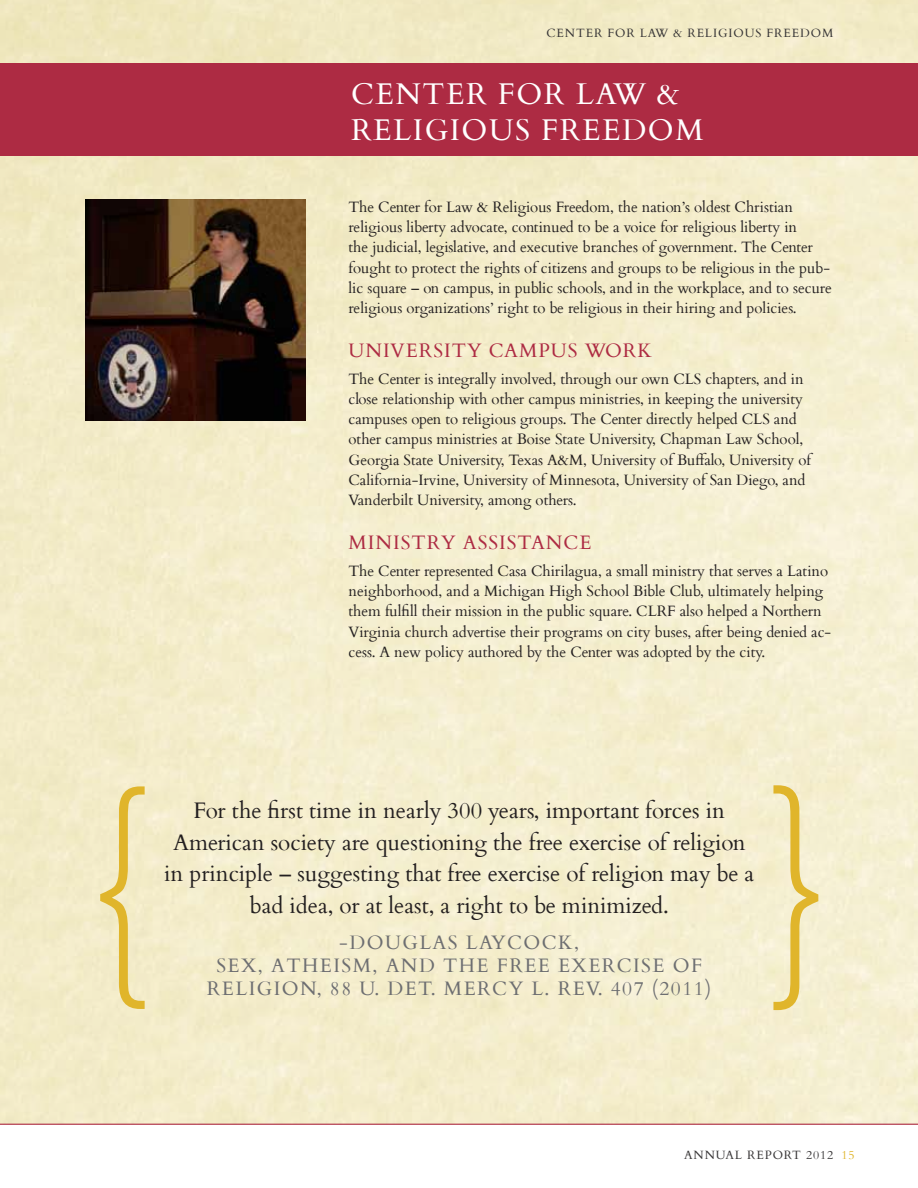
<style>
.page{position:relative;width:918px;height:1188px;background:#fff}
.page>*{position:absolute;margin:0;border:0;box-sizing:border-box;transform-origin:0 0}
.t1{font:30px/36px "Cardo";letter-spacing:.05em;color:#fff}
.t2{font:22.5px/31.5px "Cardo";color:#231f20;text-align:center}
.t3{font:19.5px/23.4px "Cardo";letter-spacing:.075em;color:#6d6e71}
.t4{font:19.5px "Cardo";letter-spacing:.05em;color:#ad2b43}
.t5{font:15px/20.2px "Cardo";color:#231f20}
.t6{font:12px "Cardo";letter-spacing:.075em;color:#373536}
.s1{color:#e0b52b}
</style>
<div class="page">
<img style="left:0;top:0;width:918px;height:1124px">
<hr style="left:0;top:1124px;width:918px;height:1px;background:#ad2b43">
<div style="left:0;top:63px;width:918px;height:93px;background:#ad2b43"></div>
<svg style="left:100px;top:786px;width:45px;height:223px;background:#eedfa4"></svg>
<svg style="left:773px;top:785px;width:45px;height:225px;background:#f0e2ab"></svg>
<img style="left:85px;top:200px;width:221px;height:221px">
<p class="t6" style="left:547px;top:23px;width:21px">center</p>
<p class="t6" style="left:607px;top:23px;width:19px">for</p>
<p class="t6" style="left:640px;top:23px;width:57px">law &amp; rel</p>
<p class="t6" style="left:713px;top:23px;width:31px">igious</p>
<p class="t6" style="left:767px;top:23px;width:17px">free</p>
<p class="t6" style="left:800px;top:23px;width:23px">dom</p>
<h1 class="t1" style="left:351px;top:74px;width:354px">CENTER FOR LAW &amp;<br>RELIGI OUS FREEDOM</h1>
<p class="t5" style="left:349px;top:196px;width:485px">The Center for Law &amp; Religious Freedom, the nation’s oldest Christian religious liberty advocate, continued to be a voice for religious liberty in<br>the judicial, legislative, and executive branches of government. The Center fought to protect the rights of citizens and groups to be religious in the pub&shy;lic square – on campus, in public schools, and in the workplace, and to secure religious organizations’ right to be religious in their hiring and policies.</p>
<h3 class="t4" style="left:349px;top:334px;width:304px">UNIVERSITY CAMPUS WORK</h3>
<p class="t5" style="left:349px;top:368px;width:464px">The Center is integrally involved, through our own CLS chapters, and in close relationship with other campus ministries, in keeping the university campuses open to religious groups. The Center directly helped CLS and other campus ministries at Boise State University, Chapman Law School, Georgia State University, Texas A&amp;M, University of Buffalo, University of California-Irvine, University of Minnesota, University of San Diego, and Vanderbilt University, among others.</p>
<h3 class="t4" style="left:349px;top:527px;width:244px">MINISTRY ASSISTANCE</h3>
<p class="t5" style="left:349px;top:560px;width:484px">The Center represented Casa Chirilagua, a small ministry that serves a Latino neighborhood, and a Michigan High School Bible Club, ultimately helping them fulfill their mission in the public square. CLRF also helped a Northern Virginia church advertise their programs on city buses, after being denied ac&shy;cess. A new policy authored by the Center was adopted by the city.</p>
<h2 class="t2" style="left:164px;top:794px;width:592px">For the first time in nearly 300 years, important forces in American society are questioning the free exercise of religion in principle – suggesting that free exercise of religion may be a bad idea, or at least, a right to be minimized.</h2>
<h3 class="t3" style="left:339px;top:929px;width:29px">-Dou</h3>
<h3 class="t3" style="left:402px;top:929px;width:31px">glas</h3>
<h3 class="t3" style="left:216px;top:929px;width:364px;text-indent:250px">Layco ck,<br>Sex, Atheism, and the Free</h3>
<h3 class="t3" style="left:558px;top:953px;width:146px">Exercise of</h3>
<h3 class="t3" style="left:207px;top:976px;width:197px">Religion, 88 U. Det</h3>
<h3 class="t3" style="left:431px;top:976px;width:282px">. Mercy L. Rev. 407 (2011)</h3>
<p class="t6" style="left:684px;top:1146px;width:172px">ANNUAL REPORT 2012 <span class="s1">15</span></p>
</div>
